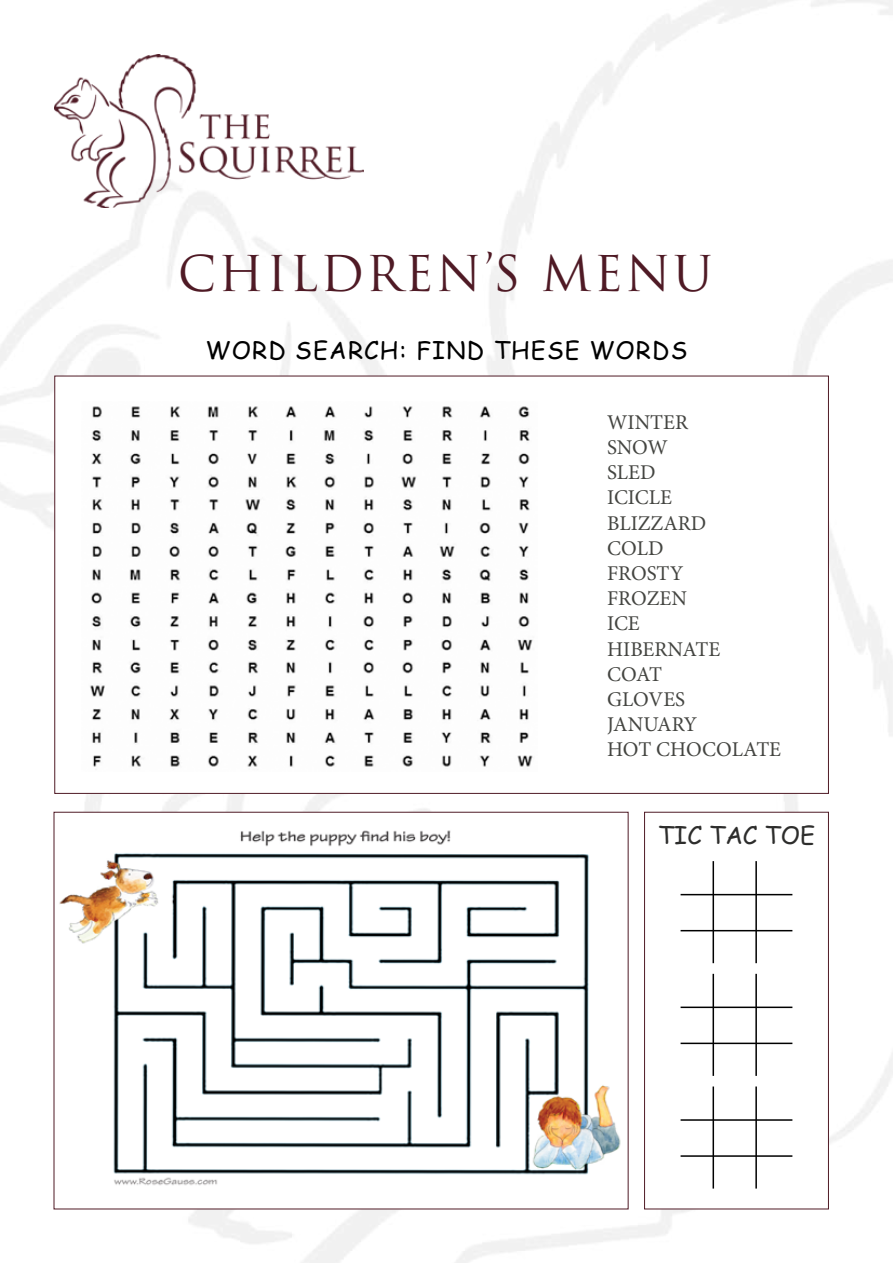
<style>
.page{position:relative;width:893px;height:1263px;background:#fff}
.page>*{position:absolute;margin:0;border:0;box-sizing:border-box;transform-origin:0 0}
.t1{font:48px "Trajan Pro 3";letter-spacing:.05em;color:#4f1a25}
.t2{font:24px "Comic Sans MS";letter-spacing:.05em;color:#000}
.t3{font:24px "Comic Sans MS";color:#2d2d2c}
.t4{font:21px/25.2px "Minion Pro";color:#444541}
</style>
<div class="page">
<img style="left:0;top:0;width:893px;height:1263px">
<div style="left:644px;top:812px;width:185px;height:397px;background:#fff;border:1px solid #4f1a25"></div>
<img style="left:56px;top:814px;width:570px;height:393px">
<div style="left:54px;top:376px;width:775px;height:418px;background:#fff;border:1px solid #4f1a25"></div>
<hr style="left:712px;top:861px;width:2px;height:102px;background:#000">
<hr style="left:755px;top:861px;width:2px;height:102px;background:#000">
<hr style="left:681px;top:894px;width:111px;height:1px;background:#000">
<hr style="left:681px;top:930px;width:111px;height:1px;background:#000">
<hr style="left:712px;top:1086px;width:2px;height:102px;background:#000">
<hr style="left:755px;top:1086px;width:2px;height:102px;background:#000">
<hr style="left:681px;top:1119px;width:111px;height:2px;background:#000">
<hr style="left:681px;top:1155px;width:111px;height:2px;background:#000">
<hr style="left:712px;top:974px;width:2px;height:102px;background:#000">
<hr style="left:755px;top:974px;width:2px;height:102px;background:#000">
<hr style="left:681px;top:1006px;width:111px;height:2px;background:#000">
<hr style="left:681px;top:1042px;width:111px;height:2px;background:#000">
<img style="left:90px;top:406px;width:443px;height:361px">
<img style="left:54px;top:54px;width:310px;height:153px">
<h1 class="t1" style="left:178px;top:241px;width:537px">CHILDREN’S MENU</h1>
<p class="t2" style="left:206px;top:333px;width:483px">WORD SEARCH: FIND THESE WORDS</p>
<p class="t4" style="left:607px;top:410px;width:176px">WINTER<br>SNOW<br>SLED<br>ICICLE<br>BLIZZARD<br>COLD<br>FROSTY<br>FROZEN<br>ICE<br>HIBERNATE<br>COAT<br>GLOVES<br>JANUARY<br>HOT CHOCOLATE</p>
<p class="t3" style="left:658px;top:818px;width:159px">TIC TAC TOE</p>
</div>
